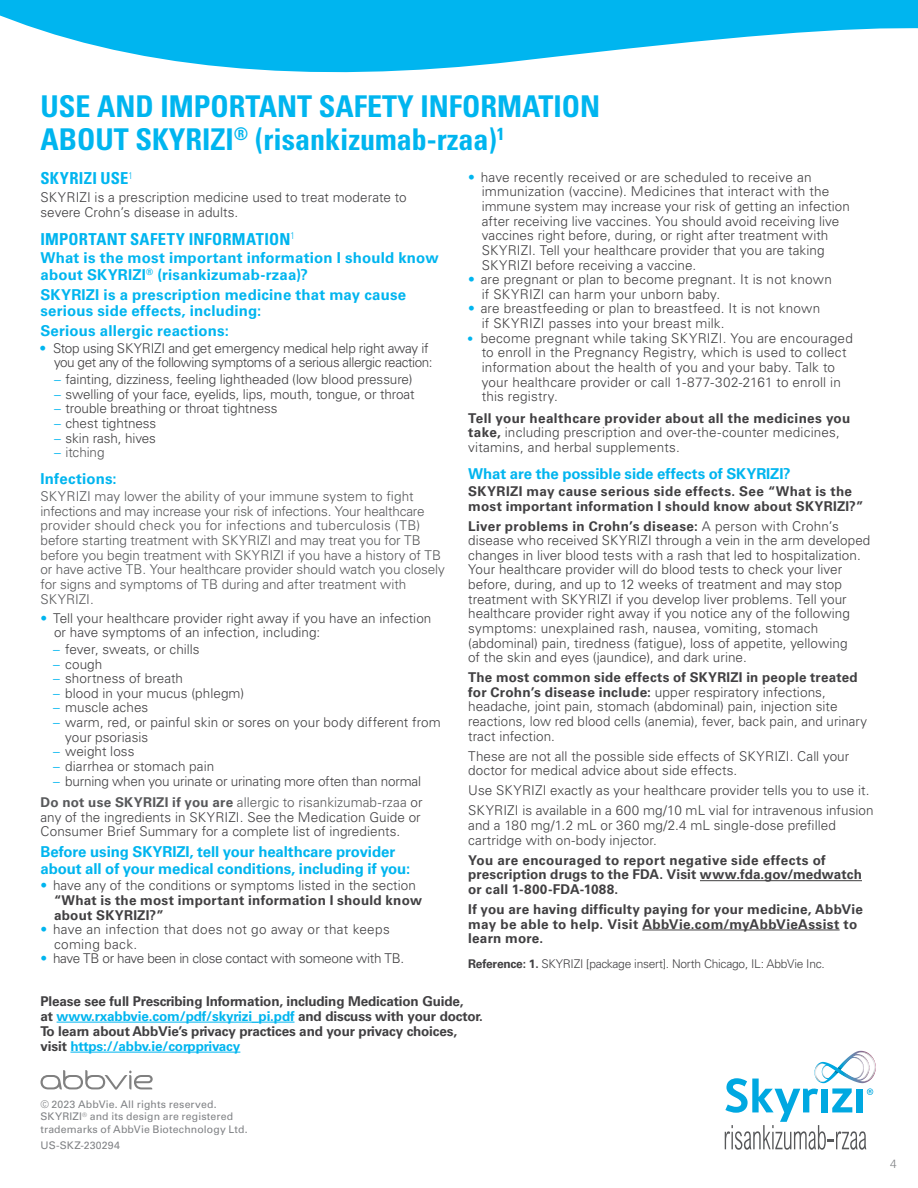
<style>
.page{position:relative;width:918px;height:1188px;background:#fff}
.page>*{position:absolute;margin:0;border:0;box-sizing:border-box;transform-origin:0 0}
.t1{font:700 condensed 30px/33px "Univers LT Std";color:#00b5ef}
.t2{font:700 condensed 16.5px "Univers LT Std";letter-spacing:.015em;color:#00b5ef}
.t3{font:700 15px/16.5px "Univers LT Std";letter-spacing:.01em;color:#00b5ef}
.t4{font:300 13.5px/14.5px "Univers LT Std";letter-spacing:.005em;color:#414042}
.t5{font:700 13.5px/14.5px "Univers LT Std";letter-spacing:.01em;color:#414042}
.t6{font:300 13.5px/14.5px "Univers LT Std";letter-spacing:-.005em;color:#58595b}
.t7{font:700 13.5px/15px "Univers LT Std";letter-spacing:-.01em;color:#414042}
.t8{font:300 13.5px/14.5px "Univers LT Std";letter-spacing:-.03em;color:#414042;text-align:right}
.t9{font:300 13.5px/21.3px "Univers LT Std";letter-spacing:-.015em;color:#414042;text-align:right}
.t10{font:300 13.5px/14.5px "Univers LT Std";letter-spacing:.025em;color:#414042}
.t11{font:300 13.5px "Univers LT Std";letter-spacing:-.025em;color:#414042}
.t12{font:300 12px "Univers LT Std";letter-spacing:-.02em;color:#414042}
.t13{font:300 12px "Univers LT Std";color:#808285}
.t14{font:10.5px/12.8px "Univers LT Std";letter-spacing:.015em;color:#808285}
.s1{font-weight:400;color:#00b5ef}
.s2{color:#00b5ef}
.s3{color:#58595b}
.s4{font-weight:700;color:#58595b}
.s5{font-weight:300;color:#00b5ef}
.s6{font-weight:300}
.s7{font-weight:400;font-size:12px;color:#00b5ef}
.s8{font-weight:700}
</style>
<div class="page">
<svg style="left:0;top:0;width:918px;height:73px;fill:#00b5ef"></svg>
<svg style="left:40px;top:1070px;width:113px;height:20px"></svg>
<hr style="left:57px;top:1022px;width:238px;height:1px;background:#00b5ef">
<hr style="left:70px;top:1052px;width:170px;height:1px;background:#00b5ef">
<svg style="left:725px;top:1051px;width:151px;height:99px"></svg>
<hr style="left:700px;top:880px;width:162px;height:1px;background:#414042">
<hr style="left:642px;top:930px;width:198px;height:1px;background:#414042">
<h1 class="t1" style="left:40px;top:90px;width:561px">USE AND IMPORTANT SAFETY INFORMATION<br>ABOUT SKYRIZI<sup>®</sup> (risankizumab-rzaa)<sup>1</sup></h1>
<p class="t2" style="left:40px;top:168px;width:94px">SKYRIZI USE<sup>1</sup></p>
<p class="t4" style="left:40px;top:190px;width:368px">SKYRIZI is a prescription medicine used to treat moderate to severe Crohn’s disease in adults.</p>
<p class="t2" style="left:40px;top:229px;width:256px">IMPORTANT SAFETY INFORMATION<sup>1</sup></p>
<p class="t3" style="left:40px;top:250px;width:400px">What is the most important information I should know about SKYRIZI<sup>®</sup> (risankizumab-rzaa)?</p>
<p class="t3" style="left:41px;top:286px;width:367px">SKYRIZI is a prescription medicine that may cause serious side effects, including:</p>
<p class="t3" style="left:41px;top:322px;width:190px">Serious allergic reactions:</p>
<p class="t8" style="left:40px;top:341px;width:394px"><span class="s1">•</span> Stop using SKYRIZI and get emergency medical help right away if you get any of the following symptoms of a serious allergic reaction:</p>
<p class="t4" style="left:53px;top:372px;width:363px"><span class="s2">−</span> fainting, dizziness, feeling lightheaded (low blood pressure) <span class="s2">−</span> swelling of your face, eyelids, lips, mouth, tongue, or throat <span class="s2">−</span> trouble breathing or throat tightness<br><span class="s2">−</span> chest tightness<br><span class="s2">−</span> skin rash, hives<br><span class="s2">−</span> <span class="s3">itching</span></p>
<p class="t3" style="left:40px;top:471px;width:78px">Infections:</p>
<p class="t6" style="left:40px;top:489px;width:406px">SKYRIZI may lower the ability of your immune system to fight infections and may increase your risk of infections. Your healthcare provider should check you for infections and tuberculosis (TB) before starting treatment with SKYRIZI and may treat you for TB before you begin treatment with SKYRIZI if you have a history of TB or have active TB. Your healthcare provider should watch you closely for signs and symptoms of TB during and after treatment with SKYRIZI.</p>
<p class="t4" style="left:54px;top:610px;width:379px;text-indent:-14px"><span class="s2">•</span> Tell your healthcare provider right away if you have an infection or have symptoms of an infection, including:</p>
<p class="t4" style="left:53px;top:642px;width:148px"><span class="s2">–</span> fever, sweats, or chills</p>
<p class="t4" style="left:53px;top:657px;width:51px"><span class="s2">–</span> cough</p>
<p class="t4" style="left:53px;top:671px;width:132px"><span class="s2">–</span> shortness of breath</p>
<p class="t4" style="left:53px;top:686px;width:193px"><span class="s2">–</span> blood in your mucus (phlegm)</p>
<p class="t4" style="left:53px;top:700px;width:97px"><span class="s2">–</span> muscle aches</p>
<p class="t4" style="left:65px;top:715px;width:377px;text-indent:-12px"><span class="s2">–</span> warm, red, or painful skin or sores on your body different from your psoriasis</p>
<p class="t4" style="left:53px;top:744px;width:83px"><span class="s2">–</span> weight loss</p>
<p class="t4" style="left:53px;top:759px;width:163px"><span class="s2">–</span> diarrhea or stomach pain</p>
<p class="t9" style="left:40px;top:770px;width:384px"><span class="s2">–</span> burning when you urinate or urinating more often than normal<br><span class="s4">Do not use SKYRIZI if you are</span> <span class="s3">allergic to risankizumab-rzaa</span> or</p>
<p class="t4" style="left:40px;top:809px;width:382px">any of the ingredients in SKYRIZI. See the Medication Guide or<br>Consumer Brief Summary for a complete list of ingredients.</p>
<p class="t3" style="left:40px;top:844px;width:371px">Before using SKYRIZI, tell your healthcare provider about all of your medical conditions, including if you:</p>
<p class="t5" style="left:54px;top:878px;width:370px;text-indent:-14px"><span class="s5">•</span> <span class="s6">have any of the conditions or symptoms listed in the section </span>“What is the most important information I should know about SKYRIZI?”</p>
<p class="t10" style="left:54px;top:922px;width:337px;text-indent:-14px"><span class="s2">•</span> have an infection that does not go away or that keeps coming back.</p>
<p class="t11" style="left:41px;top:951px;width:365px"><span class="s2">•</span> have TB or have been in close contact with someone with TB.</p>
<p class="t4" style="left:482px;top:170px;width:370px;text-indent:-13px"><span class="s2">•</span> have recently received or are scheduled to receive an immunization (vaccine). Medicines that interact with the immune system may increase your risk of getting an infection after receiving live vaccines. You should avoid receiving live vaccines right before, during, or right after treatment with SKYRIZI. Tell your healthcare provider that you are taking SKYRIZI before receiving a vaccine.</p>
<p class="t4" style="left:482px;top:272px;width:352px;text-indent:-14px"><span class="s2">•</span> are pregnant or plan to become pregnant. It is not known if SKYRIZI can harm your unborn baby.</p>
<p class="t4" style="left:482px;top:301px;width:340px;text-indent:-14px"><span class="s2">•</span> are breastfeeding or plan to breastfeed. It is not known if SKYRIZI passes into your breast milk.</p>
<p class="t4" style="left:482px;top:331px;width:373px;text-indent:-13px"><span class="s7">•</span> become pregnant while taking SKYRIZI. You are encouraged to enroll in the Pregnancy Registry, which is used to collect information about the health of you and your baby. Talk to your healthcare provider or call 1-877-302-2161 to enroll in this registry.</p>
<p class="t4" style="left:468px;top:411px;width:384px"><span class="s8">Tell your healthcare provider about all the medicines you take,</span> including prescription and over-the-counter medicines, vitamins, and herbal supplements.</p>
<p class="t3" style="left:468px;top:466px;width:324px">What are the possible side effects of SKYRIZI?</p>
<p class="t5" style="left:468px;top:484px;width:397px">SKYRIZI may cause serious side effects. See “What is the most important information I should know about SKYRIZI?”</p>
<p class="t4" style="left:468px;top:519px;width:404px"><span class="s8">Liver problems in Crohn’s disease:</span> A person with Crohn’s disease who received SKYRIZI through a vein in the arm developed changes in liver blood tests with a rash that led to hospitalization.<br>Your healthcare provider will do blood tests to check your liver before, during, and up to 12 weeks of treatment and may stop treatment with SKYRIZI if you develop liver problems. Tell your healthcare provider right away if you notice any of the following symptoms: unexplained rash, nausea, vomiting, stomach (abdominal) pain, tiredness (fatigue), loss of appetite, yellowing<br>of the skin and eyes (jaundice), and dark urine.</p>
<p class="t4" style="left:468px;top:670px;width:400px"><span class="s8">The most common side effects of SKYRIZI in people treated for Crohn’s disease include:</span> upper respiratory infections, headache, joint pain, stomach (abdominal) pain, injection site reactions, low red blood cells (anemia), fever, back pain, and urinary tract infection.</p>
<p class="t4" style="left:468px;top:749px;width:383px">These are not all the possible side effects of SKYRIZI. Call your doctor for medical advice about side effects.</p>
<p class="t4" style="left:468px;top:781px;width:407px;line-height:20px">Use SKYRIZI exactly as your healthcare provider tells you to use it.<br>SKYRIZI is available in a 600 mg/10 mL vial for intravenous infusion</p>
<p class="t4" style="left:468px;top:818px;width:369px">and a 180 mg/1.2 mL or 360 mg/2.4 mL single-dose prefilled cartridge with on-body injector.</p>
<p class="t5" style="left:468px;top:853px;width:395px">You are encouraged to report negative side effects of prescription drugs to the FDA. Visit www.fda.gov/medwatch or call 1-800-FDA-1088.</p>
<p class="t5" style="left:468px;top:902px;width:396px">If you are having difficulty paying for your medicine, AbbVie may be able to help. Visit AbbVie.com/myAbbVieAssist to learn more.</p>
<p class="t12" style="left:468px;top:957px;width:358px"><span class="s8">Reference: 1.</span> SKYRIZI [package insert]. North Chicago, IL: AbbVie Inc.</p>
<p class="t7" style="left:40px;top:994px;width:444px">Please see full Prescribing Information, including Medication Guide,<br>at <span class="s2">www.rxabbvie.com/pdf/skyrizi_pi.pdf</span> and discuss with your doctor.<br>To learn about AbbVie’s privacy practices and your privacy choices, visit <span class="s2">https://abbv.ie/corpprivacy</span></p>
<p class="t14" style="left:40px;top:1097px;width:209px">© 2023 AbbVie. All rights reserved.<br>SKYRIZI<sup>®</sup> and its design are registered trademarks of AbbVie Biotechnology Ltd.</p>
<p class="t14" style="left:40px;top:1139px;width:81px">US-SKZ-230294</p>
<p class="t13" style="left:890px;top:1157px;width:8px">4</p>
</div>
